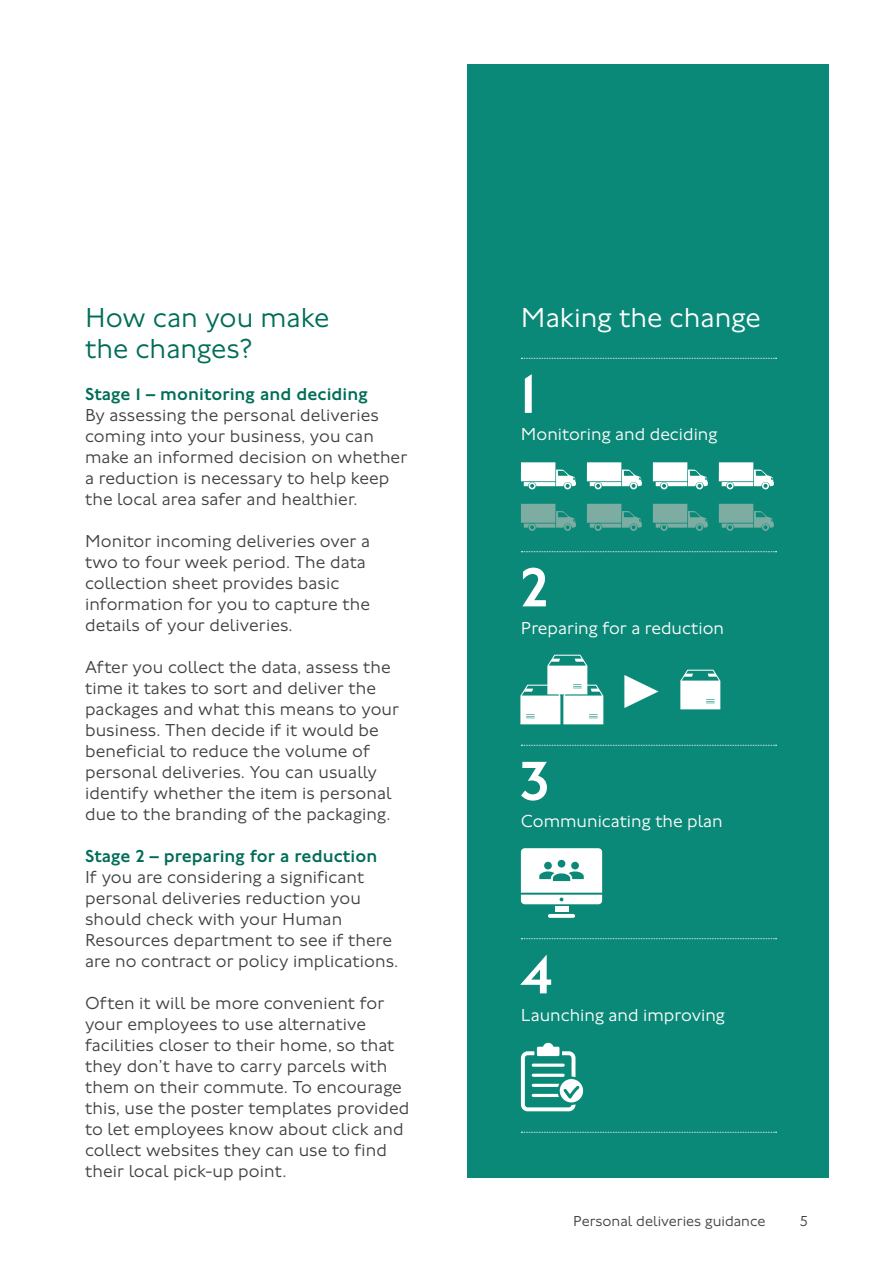
<style>
.page{position:relative;width:893px;height:1263px;background:#fff}
.page>*{position:absolute;margin:0;border:0;box-sizing:border-box;transform-origin:0 0}
.Body_12_14_90pc{font:500 57px "Johnston 100";color:#fff}
.t1{font:300 48px "NJ Font";color:#fff}
.Body_Minor_Heading_1{font:300 28.5px/31.5px "Johnston 100";color:#006d58}
.Body_Minor_Heading_1-2{font:300 28.5px "Johnston 100";color:#fff}
.Body_12_14_90pc-2{font:300 18px/21px "Johnston 100";letter-spacing:.005em;color:#414042}
.Infographic_Body_12{font:300 18px "Johnston 100";color:#fff}
.t2{font:500 18px "Johnston 100";letter-spacing:.005em;color:#006d58}
.t3{font:300 15px "Johnston 100";color:#414042}
</style>
<div class="page">
<div style="left:468px;top:64px;width:361px;height:1114px;background:#0b8978"></div>
<svg style="left:524px;top:470px;width:52px;height:19px"></svg>
<div style="left:521px;top:462px;width:34px;height:19px;background:#fff"></div>
<svg style="left:590px;top:470px;width:52px;height:19px"></svg>
<div style="left:587px;top:462px;width:34px;height:19px;background:#fff"></div>
<svg style="left:656px;top:470px;width:52px;height:19px"></svg>
<div style="left:653px;top:462px;width:34px;height:19px;background:#fff"></div>
<svg style="left:722px;top:470px;width:52px;height:19px"></svg>
<div style="left:719px;top:462px;width:34px;height:19px;background:#fff"></div>
<svg style="left:524px;top:511px;width:52px;height:20px"></svg>
<div style="left:521px;top:504px;width:34px;height:19px;background:#7daca2"></div>
<svg style="left:590px;top:511px;width:52px;height:20px"></svg>
<div style="left:587px;top:504px;width:34px;height:19px;background:#7daca2"></div>
<svg style="left:656px;top:511px;width:52px;height:20px"></svg>
<div style="left:653px;top:504px;width:34px;height:19px;background:#7daca2"></div>
<svg style="left:722px;top:511px;width:52px;height:20px"></svg>
<div style="left:719px;top:504px;width:34px;height:19px;background:#7daca2"></div>
<svg style="left:521px;top:358px;width:256px;height:1px"></svg>
<svg style="left:521px;top:551px;width:256px;height:1px"></svg>
<svg style="left:521px;top:745px;width:256px;height:1px"></svg>
<svg style="left:521px;top:938px;width:256px;height:1px"></svg>
<svg style="left:521px;top:1132px;width:256px;height:1px"></svg>
<svg style="left:520px;top:655px;width:83px;height:69px"></svg>
<svg style="left:680px;top:670px;width:40px;height:39px"></svg>
<svg style="left:521px;top:1042px;width:62px;height:69px"></svg>
<svg style="left:521px;top:848px;width:81px;height:56px;background:#ddeeec"></svg>
<svg style="left:548px;top:914px;width:27px;height:4px"></svg>
<div style="left:555px;top:906px;width:13px;height:6px;background:#fff"></div>
<h3 class="Body_Minor_Heading_1" style="left:85px;top:302px;width:246px">How can you make the changes?</h3>
<h4 class="t2" style="left:85px;top:384px;width:284px">Stage 1 – monitoring and deciding</h4>
<p class="Body_12_14_90pc-2" style="left:85px;top:405px;width:324px">By assessing the personal deliveries coming into your business, you can make an informed decision on whether a reduction is necessary to help keep the local area safer and healthier.</p>
<p class="Body_12_14_90pc-2" style="left:85px;top:531px;width:287px">Monitor incoming deliveries over a two to four week period. The data collection sheet provides basic information for you to capture the details of your deliveries.</p>
<p class="Body_12_14_90pc-2" style="left:85px;top:657px;width:316px">After you collect the data, assess the time it takes to sort and deliver the packages and what this means to your business. Then decide if it would be beneficial to reduce the volume of personal deliveries. You can usually identify whether the item is personal due to the branding of the packaging.</p>
<h4 class="t2" style="left:85px;top:846px;width:294px">Stage 2 – preparing for a reduction</h4>
<p class="Body_12_14_90pc-2" style="left:85px;top:867px;width:315px">If you are considering a significant personal deliveries reduction you should check with your Human Resources department to see if there are no contract or policy implications.</p>
<p class="Body_12_14_90pc-2" style="left:85px;top:993px;width:326px">Often it will be more convenient for your employees to use alternative facilities closer to their home, so that they don’t have to carry parcels with them on their commute. To encourage this, use the poster templates provided to let employees know about click and collect websites they can use to find their local pick-up point.</p>
<h3 class="Body_Minor_Heading_1-2" style="left:521px;top:301px;width:241px">Making the change</h3>
<p class="Body_12_14_90pc" style="left:519px;top:363px;width:19px">1</p>
<p class="Infographic_Body_12" style="left:521px;top:424px;width:198px">Monitoring and deciding</p>
<p class="Body_12_14_90pc" style="left:519px;top:556px;width:30px">2</p>
<p class="Infographic_Body_12" style="left:521px;top:618px;width:205px">Preparing for a reduction</p>
<h2 class="t1" style="left:618px;top:663px;width:49px">►</h2>
<p class="Body_12_14_90pc" style="left:519px;top:749px;width:31px">3</p>
<p class="Infographic_Body_12" style="left:521px;top:811px;width:203px">Communicating the plan</p>
<p class="Body_12_14_90pc" style="left:519px;top:943px;width:35px">4</p>
<p class="Infographic_Body_12" style="left:521px;top:1005px;width:206px">Launching and improving</p>
<p class="t3" style="left:573px;top:1213px;width:194px">Personal deliveries guidance</p>
<p class="t3" style="left:800px;top:1213px;width:9px">5</p>
</div>
